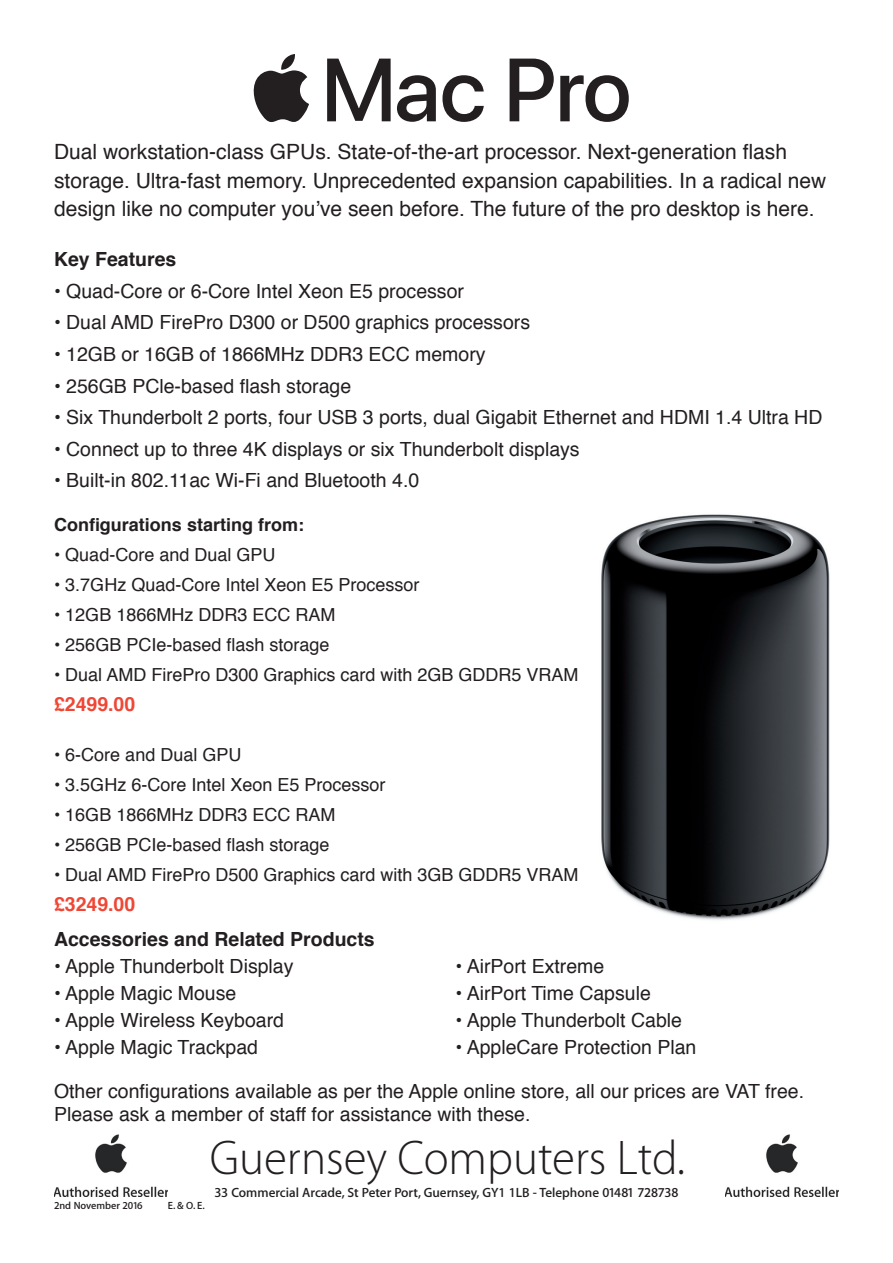
<style>
.page{position:relative;width:893px;height:1263px;background:#fff}
.page>*{position:absolute;margin:0;border:0;box-sizing:border-box;transform-origin:0 0}
.t1{font:100 48px "Myriad Set Pro";color:#231f20}
.t2{font:21px/28.5px "Helvetica";color:#231f20}
.t3{font:19.5px/23.4px "Helvetica";color:#231f20}
.t4{font:700 19.5px "Helvetica";color:#231f20}
.t5{font:700 19.5px "Helvetica";color:#ef4735}
.t6{font:18px "Helvetica";color:#231f20}
.t7{font:700 18px "Helvetica";color:#231f20}
.t8{font:600 13.5px "Myriad Set Pro";color:#231f20}
.t9{font:600 10.5px "Myriad Set Pro";color:#231f20}
</style>
<div class="page">
<img style="left:54px;top:1134px;width:114px;height:63px">
<img style="left:725px;top:1134px;width:114px;height:63px">
<img style="left:601px;top:514px;width:229px;height:406px">
<svg style="left:327px;top:59px;width:64px;height:62px"></svg>
<svg style="left:397px;top:75px;width:39px;height:47px"></svg>
<svg style="left:442px;top:75px;width:42px;height:47px"></svg>
<svg style="left:510px;top:59px;width:44px;height:62px"></svg>
<svg style="left:560px;top:75px;width:69px;height:47px"></svg>
<svg style="left:254px;top:54px;width:55px;height:68px"></svg>
<p class="t2" style="left:54px;top:138px;width:774px">Dual workstation-class GPUs. State-of-the-art processor. Next-generation flash storage. Ultra-fast memory. Unprecedented expansion capabilities. In a radical new design like no computer you’ve seen before. The future of the pro desktop is here.</p>
<p class="t4" style="left:54px;top:244px;width:124px">Key Features</p>
<p class="t3" style="left:54px;top:280px;width:411px">• Quad-Core or 6-Core Intel Xeon E5 processor</p>
<p class="t3" style="left:54px;top:312px;width:478px">• Dual AMD FirePro D300 or D500 graphics processors</p>
<p class="t3" style="left:54px;top:343px;width:433px">• 12GB or 16GB of 1866MHz DDR3 ECC memory</p>
<p class="t3" style="left:54px;top:375px;width:299px">• 256GB PCle-based flash storage</p>
<p class="t3" style="left:54px;top:406px;width:770px">• Six Thunderbolt 2 ports, four USB 3 ports, dual Gigabit Ethernet and HDMI 1.4 Ultra HD</p>
<p class="t3" style="left:54px;top:438px;width:527px">• Connect up to three 4K displays or six Thunderbolt displays</p>
<p class="t3" style="left:54px;top:469px;width:367px">• Built-in 802.11ac Wi-Fi and Bluetooth 4.0</p>
<p class="t7" style="left:54px;top:510px;width:251px">Configurations starting from:</p>
<p class="t6" style="left:54px;top:541px;width:223px">• Quad-Core and Dual GPU</p>
<p class="t6" style="left:54px;top:571px;width:367px">• 3.7GHz Quad-Core Intel Xeon E5 Processor</p>
<p class="t6" style="left:54px;top:601px;width:283px">• 12GB 1866MHz DDR3 ECC RAM</p>
<p class="t6" style="left:54px;top:631px;width:277px">• 256GB PCIe-based flash storage</p>
<p class="t6" style="left:54px;top:661px;width:526px">• Dual AMD FirePro D300 Graphics card with 2GB GDDR5 VRAM</p>
<p class="t5" style="left:54px;top:689px;width:83px">£2499.00</p>
<p class="t6" style="left:54px;top:741px;width:189px">• 6-Core and Dual GPU</p>
<p class="t6" style="left:54px;top:771px;width:333px">• 3.5GHz 6-Core Intel Xeon E5 Processor</p>
<p class="t6" style="left:54px;top:801px;width:283px">• 16GB 1866MHz DDR3 ECC RAM</p>
<p class="t6" style="left:54px;top:831px;width:277px">• 256GB PCIe-based flash storage</p>
<p class="t6" style="left:54px;top:861px;width:526px">• Dual AMD FirePro D500 Graphics card with 3GB GDDR5 VRAM</p>
<p class="t5" style="left:54px;top:888px;width:83px">£3249.00</p>
<p class="t4" style="left:54px;top:923px;width:322px">Accessories and Related Products</p>
<p class="t3" style="left:54px;top:955px;width:241px">• Apple Thunderbolt Display</p>
<p class="t3" style="left:54px;top:982px;width:184px">• Apple Magic Mouse</p>
<p class="t3" style="left:54px;top:1009px;width:232px">• Apple Wireless Keyboard</p>
<p class="t3" style="left:54px;top:1036px;width:206px">• Apple Magic Trackpad</p>
<p class="t3" style="left:455px;top:955px;width:150px">• AirPort Extreme</p>
<p class="t3" style="left:455px;top:982px;width:197px">• AirPort Time Capsule</p>
<p class="t3" style="left:455px;top:1009px;width:228px">• Apple Thunderbolt Cable</p>
<p class="t3" style="left:455px;top:1036px;width:242px">• AppleCare Protection Plan</p>
<p class="t3" style="left:54px;top:1080px;width:752px">Other configurations available as per the Apple online store, all our prices are VAT free.<br>Please ask a member of staff for assistance with these.</p>
<h1 class="t1" style="left:210px;top:1121px;width:477px">Guernsey Computers Ltd.</h1>
<p class="t9" style="left:54px;top:1197px;width:90px">2nd November 2016</p>
<p class="t9" style="left:168px;top:1197px;width:38px">E. &amp; O. E.</p>
<p class="t8" style="left:215px;top:1182px;width:465px">33 Commercial Arcade, St Peter Port, Guernsey, GY1 1LB - Telephone 01481 728738</p>
</div>
